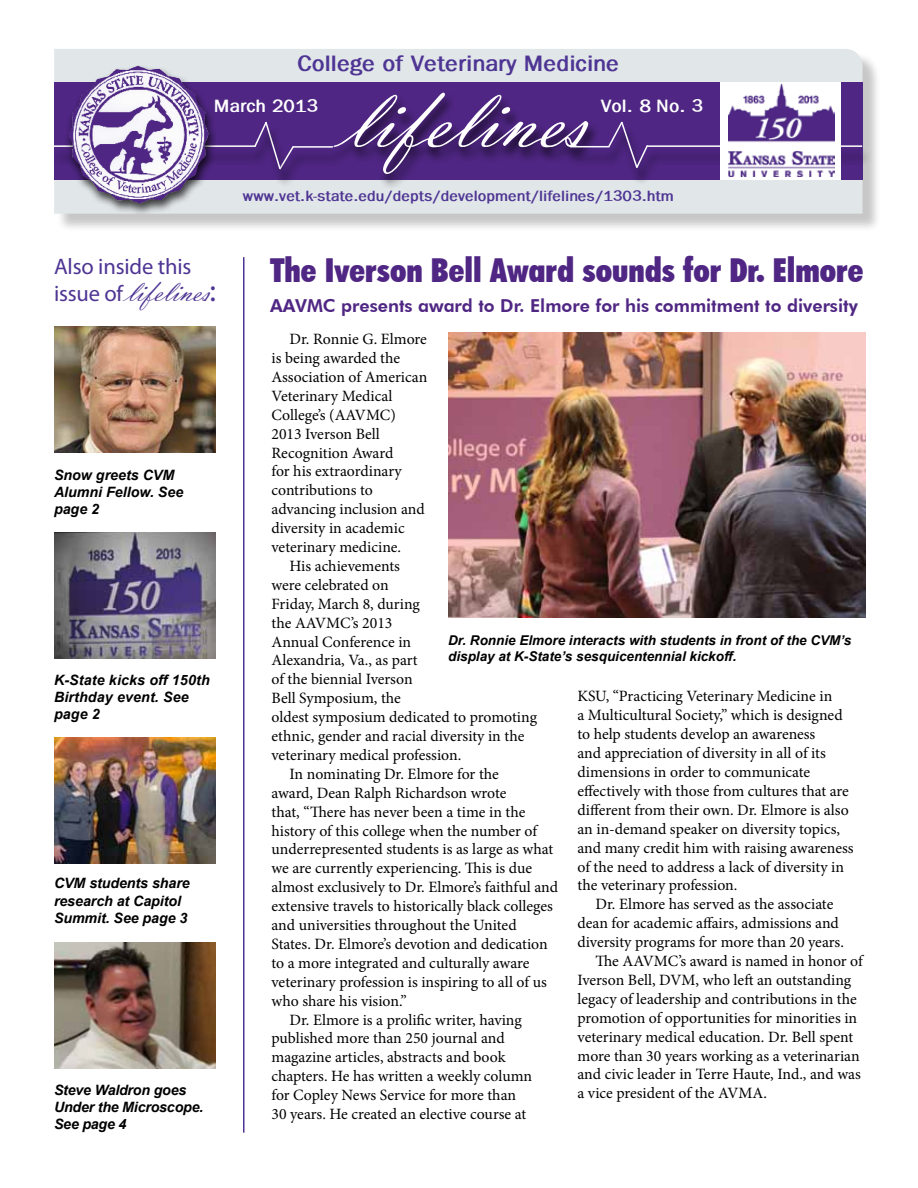
<style>
.page{position:relative;width:918px;height:1188px;background:#fff}
.page>*{position:absolute;margin:0;border:0;box-sizing:border-box;transform-origin:0 0}
.t1{font:90px "Vladimir Script";color:#fff}
.t2{font:900 condensed 33px "Futura BT";color:#4f2683}
.t3{font:31.5px "Vladimir Script";letter-spacing:-.005em;color:#4e3594}
.t4{font:700 22.5px "Franklin Gothic";color:#4e3594}
.t5{font:22.5px "Myriad Pro";letter-spacing:-.005em;color:#4e3594}
.t6{font:700 18px "Franklin Gothic";color:#fff}
.t7{font:800 17.85px "Futura BT";color:#4f2683}
.t8{font:15.75px/18.9px "Minion Pro";color:#000}
.t9{font:700 15px "Franklin Gothic";color:#4e3594}
.t10{font:italic 700 14.25px/17.1px "Arial";letter-spacing:-.005em;color:#000}
.t11{font:italic 700 13.5px/16.2px "Arial";color:#000}
.s1{font-family:"Myriad Pro";font-size:22.5px}
.s2{font-family:"Myriad Pro"}
</style>
<div class="page">
<div style="left:56px;top:51px;width:826px;height:182px;background:#000;opacity:.75"></div>
<div style="left:54px;top:49px;width:809px;height:165px;background:#e1e6e8"></div>
<div style="left:54px;top:82px;width:809px;height:98px;background:#4f2683"></div>
<div style="left:329px;top:93px;width:270px;height:97px;background:#000;opacity:.75"></div>
<img style="left:54px;top:327px;width:162px;height:126px">
<img style="left:54px;top:532px;width:162px;height:126px">
<img style="left:54px;top:737px;width:162px;height:126px">
<img style="left:54px;top:943px;width:162px;height:126px">
<hr style="left:243px;top:257px;width:1px;height:876px;background:#4e3594">
<div style="left:567px;top:149px;width:53px;height:18px;background:#000;opacity:.75"></div>
<hr style="left:570px;top:146px;width:39px;height:1px;background:#fff">
<div style="left:605px;top:126px;width:29px;height:40px;background:#000;opacity:.75"></div>
<div style="left:618px;top:126px;width:31px;height:61px;background:#000;opacity:.75"></div>
<div style="left:633px;top:149px;width:26px;height:37px;background:#000;opacity:.75"></div>
<svg style="left:606px;top:121px;width:43px;height:49px"></svg>
<div style="left:644px;top:148px;width:230px;height:18px;background:#000;opacity:.75"></div>
<hr style="left:647px;top:145px;width:215px;height:2px;background:#fff">
<div style="left:290px;top:149px;width:54px;height:18px;background:#492379"></div>
<hr style="left:293px;top:146px;width:40px;height:2px;background:#fff">
<div style="left:276px;top:150px;width:29px;height:38px;background:#000;opacity:.75"></div>
<div style="left:262px;top:126px;width:30px;height:61px;background:#000;opacity:.75"></div>
<svg style="left:255px;top:121px;width:40px;height:50px"></svg>
<div style="left:51px;top:148px;width:216px;height:18px;background:#4a237a"></div>
<hr style="left:54px;top:145px;width:202px;height:2px;background:#fff">
<div style="left:720px;top:82px;width:121px;height:98px;background:#fff"></div>
<img style="left:728px;top:85px;width:106px;height:92px">
<div style="left:64px;top:66px;width:151px;height:148px;background:#000;opacity:.75"></div>
<img style="left:69px;top:66px;width:69px;height:128px">
<img style="left:448px;top:333px;width:418px;height:284px">
<h3 class="t4" style="left:297px;top:51px;width:324px">College of Veterinary Medicine</h3>
<p class="t6" style="left:601px;top:95px;width:104px">Vol. 8 No. 3</p>
<h1 class="t1" style="left:344px;top:66px;width:244px">lifelines</h1>
<p class="t6" style="left:214px;top:95px;width:105px">March 2013</p>
<h3 class="t5" style="left:54px;top:254px;width:139px">Also inside this</h3>
<h3 class="t3" style="left:54px;top:273px;width:163px"><span class="s1">issue of</span> lifelines<span class="s2">:</span></h3>
<p class="t10" style="left:54px;top:466px;width:131px">Snow greets CVM<br>Alumni Fellow. See page 2</p>
<p class="t10" style="left:54px;top:672px;width:157px">K-State kicks off 150th<br>Birthday event. See page 2</p>
<p class="t10" style="left:54px;top:875px;width:137px">CVM students share research at Capitol<br>Summit. See page 3</p>
<p class="t10" style="left:54px;top:1082px;width:151px">Steve Waldron goes<br>Under the Microscope.<br>See page 4</p>
<p class="t9" style="left:243px;top:188px;width:432px">www.vet.k-state.edu/depts/development/lifelines/1303.htm</p>
<h2 class="t2" style="left:270px;top:250px;width:595px">The Iverson Bell Award sounds for Dr. Elmore</h2>
<p class="t7" style="left:270px;top:295px;width:589px">AAVMC presents award to Dr. Elmore for his commitment to diversity</p>
<p class="t8" style="left:290px;top:330px;width:139px">Dr. Ronnie G. Elmore</p>
<p class="t8" style="left:271px;top:349px;width:130px">is being awarded the</p>
<p class="t8" style="left:271px;top:368px;width:157px">Association of American</p>
<p class="t8" style="left:271px;top:386px;width:122px">Veterinary Medical</p>
<p class="t8" style="left:271px;top:405px;width:126px">College’s (AAVMC)</p>
<p class="t8" style="left:271px;top:424px;width:110px">2013 Iverson Bell</p>
<p class="t8" style="left:271px;top:443px;width:123px">Recognition Award</p>
<p class="t8" style="left:271px;top:462px;width:132px">for his extraordinary</p>
<p class="t8" style="left:271px;top:481px;width:103px">contributions to</p>
<p class="t8" style="left:271px;top:500px;width:155px">advancing inclusion and</p>
<p class="t8" style="left:271px;top:519px;width:135px">diversity in academic</p>
<p class="t8" style="left:271px;top:538px;width:131px">veterinary medicine.</p>
<p class="t8" style="left:290px;top:557px;width:112px">His achievements</p>
<p class="t8" style="left:271px;top:575px;width:119px">were celebrated on</p>
<p class="t8" style="left:271px;top:594px;width:150px">Friday, March 8, during</p>
<p class="t8" style="left:271px;top:613px;width:122px">the AAVMC’s 2013</p>
<p class="t8" style="left:271px;top:632px;width:141px">Annual Conference in</p>
<p class="t8" style="left:271px;top:651px;width:148px">Alexandria, Va., as part</p>
<p class="t8" style="left:271px;top:670px;width:143px">of the biennial Iverson</p>
<p class="t8" style="left:271px;top:689px;width:131px">Bell Symposium, the</p>
<p class="t8" style="left:271px;top:708px;width:267px">oldest symposium dedicated to promoting</p>
<p class="t8" style="left:271px;top:727px;width:254px">ethnic, gender and racial diversity in the</p>
<p class="t8" style="left:271px;top:746px;width:191px">veterinary medical profession.</p>
<p class="t8" style="left:290px;top:764px;width:211px">In nominating Dr. Elmore for the</p>
<p class="t8" style="left:271px;top:783px;width:236px">award, Dean Ralph Richardson wrote</p>
<p class="t8" style="left:271px;top:802px;width:256px">that, “There has never been a time in the</p>
<p class="t8" style="left:271px;top:821px;width:267px">history of this college when the number of</p>
<p class="t8" style="left:271px;top:840px;width:283px">underrepresented students is as large as what</p>
<p class="t8" style="left:271px;top:859px;width:262px">we are currently experiencing. This is due</p>
<p class="t8" style="left:271px;top:878px;width:288px">almost exclusively to Dr. Elmore’s faithful and</p>
<p class="t8" style="left:271px;top:897px;width:283px">extensive travels to historically black colleges</p>
<p class="t8" style="left:271px;top:916px;width:247px">and universities throughout the United</p>
<p class="t8" style="left:271px;top:935px;width:278px">States. Dr. Elmore’s devotion and dedication</p>
<p class="t8" style="left:271px;top:953px;width:259px">to a more integrated and culturally aware</p>
<p class="t8" style="left:271px;top:972px;width:277px">veterinary profession is inspiring to all of us</p>
<p class="t8" style="left:271px;top:991px;width:137px">who share his vision.”</p>
<p class="t8" style="left:290px;top:1010px;width:234px">Dr. Elmore is a prolific writer, having</p>
<p class="t8" style="left:271px;top:1029px;width:235px">published more than 250 journal and</p>
<p class="t8" style="left:271px;top:1048px;width:236px">magazine articles, abstracts and book</p>
<p class="t8" style="left:271px;top:1067px;width:262px">chapters. He has written a weekly column</p>
<p class="t8" style="left:271px;top:1086px;width:246px">for Copley News Service for more than</p>
<p class="t8" style="left:271px;top:1105px;width:256px">30 years. He created an elective course at</p>
<p class="t11" style="left:448px;top:633px;width:405px">Dr. Ronnie Elmore interacts with students in front of the CVM’s display at K-State’s sesquicentennial kickoff.</p>
<p class="t8" style="left:578px;top:687px;width:278px">KSU, “Practicing Veterinary Medicine in<br>a Multicultural Society,” which is designed to help students develop an awareness<br>and appreciation of diversity in all of its dimensions in order to communicate effectively with those from cultures that are different from their own. Dr. Elmore is also an in-demand speaker on diversity topics, and many credit him with raising awareness of the need to address a lack of diversity in the veterinary profession.</p>
<p class="t8" style="left:596px;top:895px;width:239px">Dr. Elmore has served as the associate</p>
<p class="t8" style="left:578px;top:914px;width:263px">dean for academic affairs, admissions and</p>
<p class="t8" style="left:578px;top:933px;width:268px">diversity programs for more than 20 years.</p>
<p class="t8" style="left:596px;top:952px;width:269px">The AAVMC’s award is named in honor of</p>
<p class="t8" style="left:578px;top:971px;width:275px">Iverson Bell, DVM, who left an outstanding</p>
<p class="t8" style="left:578px;top:989px;width:281px">legacy of leadership and contributions in the</p>
<p class="t8" style="left:578px;top:1008px;width:281px">promotion of opportunities for minorities in</p>
<p class="t8" style="left:578px;top:1027px;width:277px">veterinary medical education. Dr. Bell spent</p>
<p class="t8" style="left:578px;top:1046px;width:284px">more than 30 years working as a veterinarian</p>
<p class="t8" style="left:578px;top:1065px;width:285px">and civic leader in Terre Haute, Ind., and was</p>
<p class="t8" style="left:578px;top:1084px;width:191px">a vice president of the AVMA.</p>
</div>
